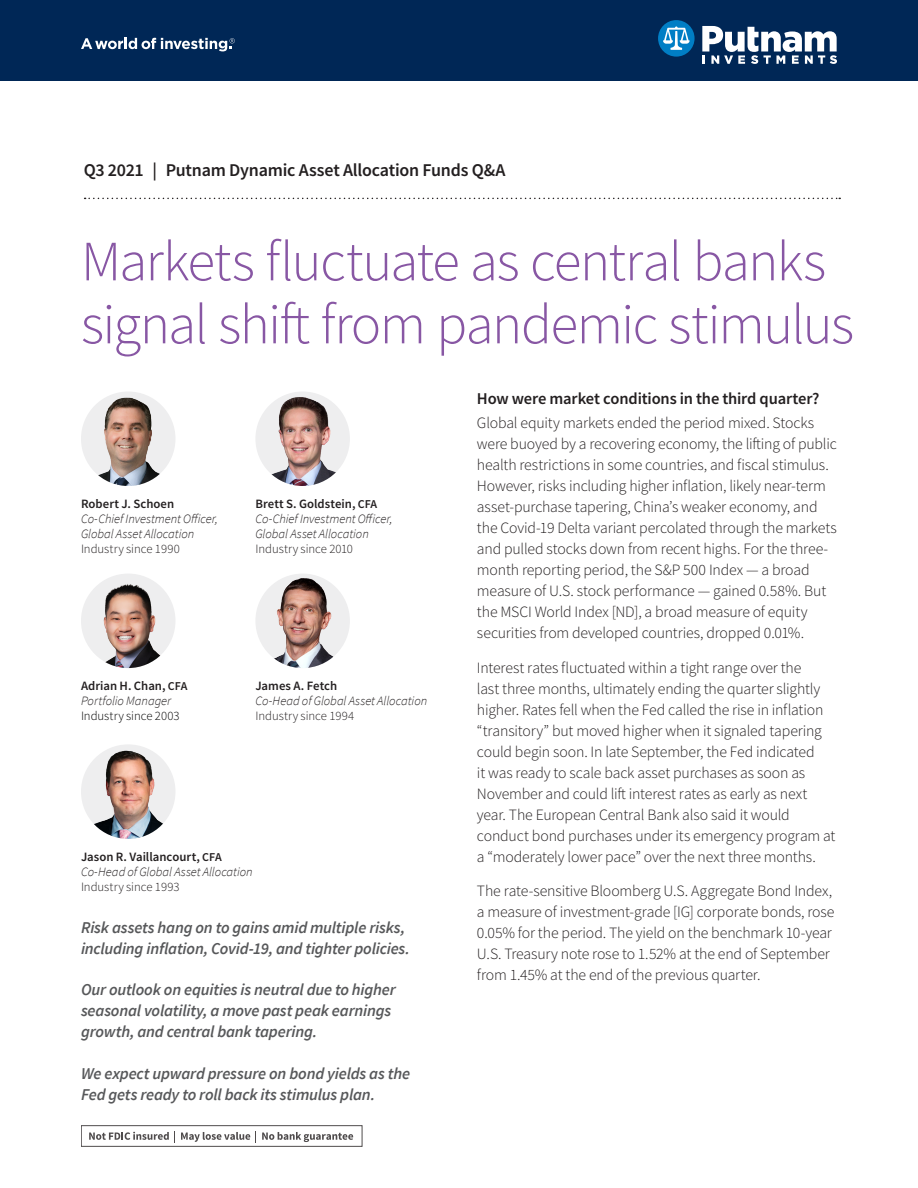
<style>
.page{position:relative;width:918px;height:1188px;background:#fff}
.page>*{position:absolute;margin:0;border:0;box-sizing:border-box;transform-origin:0 0}
.Headline{font:300 57px/63px "Source Sans Pro";letter-spacing:-.03em;color:#8857a4}
.Quarter{font:600 18px "Source Sans Pro";letter-spacing:-.015em;color:#231f20}
.Key_takeaway_Q_A_bul{font:italic 600 16.5px/21px "Source Sans Pro";letter-spacing:-.01em;color:#57585a}
.Subhead{font:600 16.5px "Source Sans Pro";letter-spacing:-.01em;color:#231f20}
.Body{font:300 15.75px/21px "Source Sans Pro";letter-spacing:-.01em;color:#231f20}
.Author_title{font:italic 300 12.75px/15px "Source Sans Pro";letter-spacing:-.005em;color:#231f20}
.Author_name{font:600 12.75px "Source Sans Pro";color:#231f20}
.Industry_since{font:300 12.75px "Source Sans Pro";color:#231f20}
.Industry_since-2{font:300 12.75px "Source Sans Pro";color:#000}
.s1{font-size:12px}
</style>
<div class="page">
<svg style="left:85px;top:198px;width:755px;height:1px"></svg>
<div style="left:0;top:0;width:918px;height:81px;background:#002756"></div>
<svg style="left:89px;top:1131px;width:86px;height:11px"></svg>
<svg style="left:181px;top:1132px;width:69px;height:10px"></svg>
<svg style="left:262px;top:1132px;width:91px;height:10px"></svg>
<svg style="left:658px;top:20px;width:37px;height:37px"></svg>
<svg style="left:702px;top:26px;width:135px;height:38px"></svg>
<svg style="left:81px;top:38px;width:154px;height:13px"></svg>
<img style="left:81px;top:392px;width:94px;height:94px;border-radius:47px">
<img style="left:256px;top:395px;width:94px;height:91px">
<img style="left:81px;top:577px;width:94px;height:91px">
<img style="left:256px;top:577px;width:94px;height:91px">
<img style="left:81px;top:744px;width:95px;height:95px;border-radius:47px">
<p class="Quarter" style="left:84px;top:158px;width:423px">Q3 2021 | Putnam Dynamic Asset Allocation Funds Q&amp;A</p>
<p class="Headline" style="left:81px;top:230px;width:775px">Markets fluctuate as central banks signal shift from pandemic stimulus</p>
<p class="Subhead" style="left:477px;top:388px;width:344px">How were market conditions in the third quarter?</p>
<p class="Body" style="left:477px;top:412px;width:362px">Global equity markets ended the period mixed. Stocks were buoyed by a recovering economy, the lifting of public health restrictions in some countries, and fiscal stimulus.<br>However, risks including higher inflation, likely near-term asset-purchase tapering, China’s weaker economy, and the Covid-19 Delta variant percolated through the markets and pulled stocks down from recent highs. For the three&shy;month reporting period, the S&amp;P 500 Index — a broad measure of U.S. stock performance — gained 0.58%. But the MSCI World Index [ND], a broad measure of equity securities from developed countries, dropped 0.01%.</p>
<p class="Body" style="left:477px;top:657px;width:360px">Interest rates fluctuated within a tight range over the<br>last three months, ultimately ending the quarter slightly higher. Rates fell when the Fed called the rise in inflation “transitory” but moved higher when it signaled tapering could begin soon. In late September, the Fed indicated<br>it was ready to scale back asset purchases as soon as November and could lift interest rates as early as next year. The European Central Bank also said it would conduct bond purchases under its emergency program at a “moderately lower pace” over the next three months.</p>
<p class="Body" style="left:477px;top:880px;width:359px">The rate-sensitive Bloomberg U.S. Aggregate Bond Index, a measure of investment-grade [IG] corporate bonds, rose 0.05% for the period. The yield on the benchmark 10-year U.S. Treasury note rose to 1.52% at the end of September from 1.45% at the end of the previous quarter.</p>
<p class="Author_name" style="left:255px;top:496px;width:123px">Brett S. Goldstein, <span class="s1">CFA</span></p>
<p class="Author_title" style="left:255px;top:512px;width:139px">Co-Chief Investment Officer,<br>Global Asset Allocation</p>
<p class="Industry_since" style="left:255px;top:541px;width:99px">Industry since 2010</p>
<p class="Author_name" style="left:81px;top:496px;width:95px">Robert J. Schoen</p>
<p class="Author_title" style="left:81px;top:512px;width:139px">Co-Chief Investment Officer,<br>Global Asset Allocation</p>
<p class="Industry_since" style="left:81px;top:541px;width:100px">Industry since 1990</p>
<p class="Author_name" style="left:81px;top:678px;width:108px">Adrian H. Chan, <span class="s1">CFA</span></p>
<p class="Author_title" style="left:81px;top:694px;width:92px">Portfolio Manager</p>
<p class="Industry_since-2" style="left:81px;top:708px;width:100px">Industry since 2003</p>
<p class="Author_name" style="left:255px;top:678px;width:83px">James A. Fetch</p>
<p class="Author_title" style="left:255px;top:694px;width:173px">Co-Head of Global Asset Allocation</p>
<p class="Industry_since" style="left:255px;top:708px;width:100px">Industry since 1994</p>
<p class="Author_name" style="left:81px;top:849px;width:142px">Jason R. Vaillancourt, <span class="s1">CFA</span></p>
<p class="Author_title" style="left:81px;top:864px;width:173px">Co-Head of Global Asset Allocation</p>
<p class="Industry_since" style="left:81px;top:879px;width:100px">Industry since 1993</p>
<p class="Key_takeaway_Q_A_bul" style="left:81px;top:917px;width:330px">Risk assets hang on to gains amid multiple risks, including inflation, Covid-19, and tighter policies.</p>
<p class="Key_takeaway_Q_A_bul" style="left:81px;top:979px;width:316px">Our outlook on equities is neutral due to higher seasonal volatility, a move past peak earnings growth, and central bank tapering.</p>
<p class="Key_takeaway_Q_A_bul" style="left:81px;top:1063px;width:331px">We expect upward pressure on bond yields as the<br>Fed gets ready to roll back its stimulus plan.</p>
</div>
